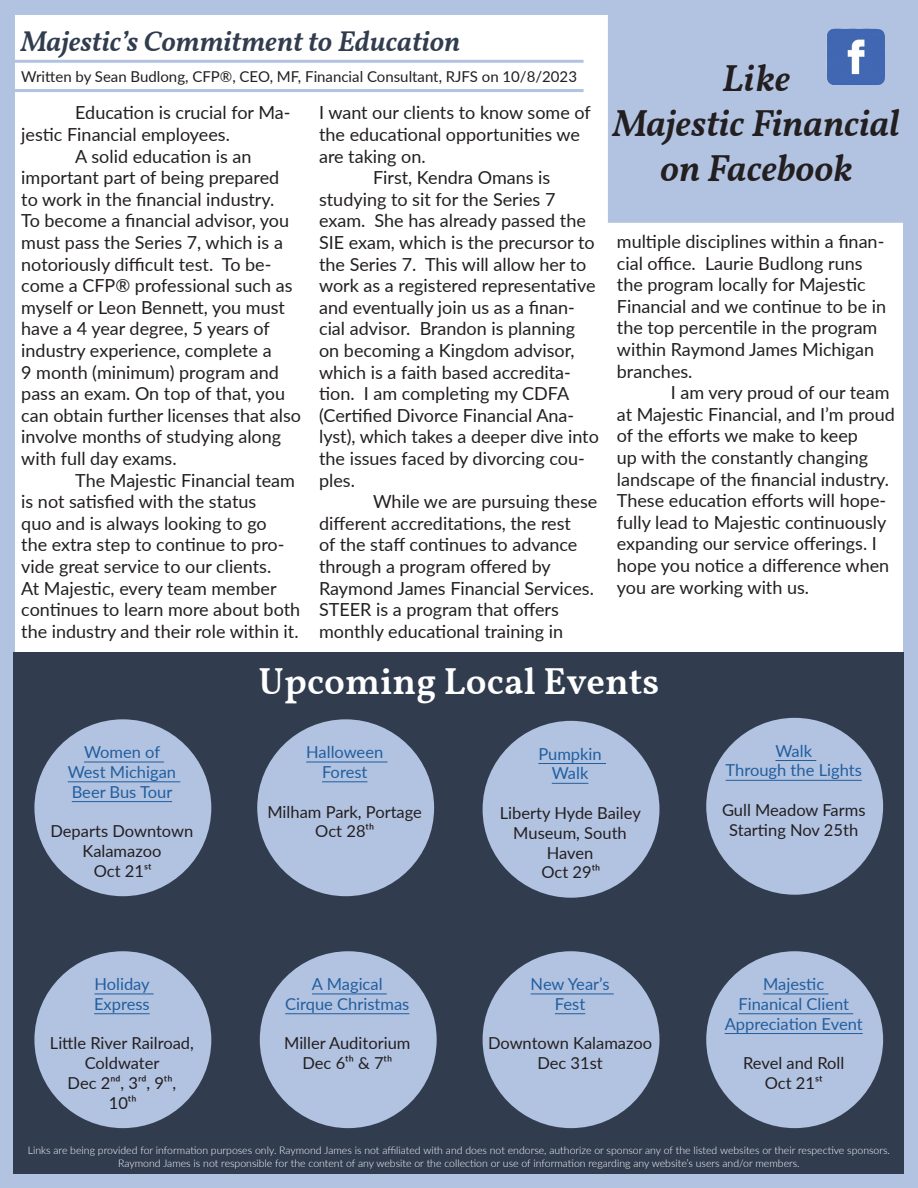
<style>
.page{position:relative;width:918px;height:1188px;background:#fff}
.page>*{position:absolute;margin:0;border:0;box-sizing:border-box;transform-origin:0 0}
.t1{font:italic 600 37.5px/45px "Vollkorn";color:#231f20;text-align:center}
.t2{font:600 37.5px "Vollkorn";color:#fff}
.t3{font:italic 600 28.5px "Vollkorn";color:#313c4f}
.t4{font:18px/21.6px "Lato";color:#231f20}
.t5{font:16.5px/19.8px "Lato";color:#231f20;text-align:center}
.t6{font:16.5px/19.8px "Lato";color:#215e9f;text-align:center}
.t7{font:15px "Lato";color:#231f20}
.Recipe_Text{font:300 10.5px/12.6px "Lato";color:#fff;text-align:center}
</style>
<div class="page">
<div style="left:0;top:0;width:918px;height:1188px;border:15px solid #b2c3e1"></div>
<svg style="left:0;top:0;width:1px;height:1188px"></svg>
<div style="left:13px;top:652px;width:891px;height:522px;background:#313c4f"></div>
<hr style="left:11px;top:60px;width:573px;height:3px;background:#b2c3e1">
<hr style="left:11px;top:89px;width:573px;height:3px;background:#b2c3e1">
<div style="left:609px;top:16px;width:294px;height:205px;background:#b2c3e1"></div>
<div style="left:608px;top:14px;width:297px;height:209px;border:3px solid #b2c3e1"></div>
<img style="left:827px;top:28px;width:58px;height:57px">
<div style="left:483px;top:951px;width:176px;height:177px;background:#b2c3e1;border-radius:50%"></div>
<hr style="left:531px;top:994px;width:83px;height:1px;background:#215e9f">
<hr style="left:555px;top:1013px;width:30px;height:1px;background:#215e9f">
<div style="left:706px;top:951px;width:177px;height:177px;background:#b2c3e1;border-radius:50%"></div>
<hr style="left:763px;top:994px;width:66px;height:1px;background:#215e9f">
<hr style="left:738px;top:1013px;width:115px;height:1px;background:#215e9f">
<hr style="left:725px;top:1033px;width:138px;height:1px;background:#215e9f">
<div style="left:260px;top:951px;width:177px;height:177px;background:#b2c3e1;border-radius:50%"></div>
<hr style="left:312px;top:994px;width:75px;height:1px;background:#215e9f">
<hr style="left:285px;top:1013px;width:124px;height:1px;background:#215e9f">
<div style="left:34px;top:951px;width:177px;height:177px;background:#b2c3e1;border-radius:50%"></div>
<hr style="left:94px;top:994px;width:60px;height:1px;background:#215e9f">
<hr style="left:94px;top:1013px;width:56px;height:1px;background:#215e9f">
<div style="left:34px;top:719px;width:177px;height:177px;background:#b2c3e1;border-radius:50%"></div>
<hr style="left:84px;top:762px;width:80px;height:1px;background:#215e9f">
<hr style="left:68px;top:781px;width:112px;height:1px;background:#215e9f">
<hr style="left:72px;top:801px;width:100px;height:1px;background:#215e9f">
<div style="left:257px;top:719px;width:177px;height:177px;background:#b2c3e1;border-radius:50%"></div>
<hr style="left:306px;top:762px;width:81px;height:1px;background:#215e9f">
<hr style="left:322px;top:781px;width:45px;height:1px;background:#215e9f">
<div style="left:483px;top:721px;width:176px;height:177px;background:#b2c3e1;border-radius:50%"></div>
<hr style="left:538px;top:763px;width:68px;height:1px;background:#215e9f">
<hr style="left:552px;top:783px;width:36px;height:1px;background:#215e9f">
<div style="left:706px;top:718px;width:177px;height:177px;background:#b2c3e1;border-radius:50%"></div>
<hr style="left:775px;top:760px;width:41px;height:1px;background:#215e9f">
<hr style="left:726px;top:780px;width:136px;height:1px;background:#215e9f">
<p class="t3" style="left:21px;top:20px;width:441px">Majestic’s Commitment to Education</p>
<p class="t7" style="left:21px;top:66px;width:557px">Written by Sean Budlong, CFP®, CEO, MF, Financial Consultant, RJFS on 10/8/2023</p>
<p class="t4" style="left:21px;top:101px;width:271px;text-indent:54px">Education is crucial for Ma&shy;jestic Financial employees.</p>
<p class="t4" style="left:21px;top:144px;width:281px;text-indent:54px">A solid education is an important part of being prepared<br>to work in the financial industry.<br>To become a financial advisor, you must pass the Series 7, which is a notoriously difficult test. To be&shy;come a CFP® professional such as myself or Leon Bennett, you must have a 4 year degree, 5 years of industry experience, complete a<br>9 month (minimum) program and pass an exam. On top of that, you can obtain further licenses that also involve months of studying along with full day exams.</p>
<p class="t4" style="left:21px;top:468px;width:280px;text-indent:54px">The Majestic Financial team is not satisfied with the status<br>quo and is always looking to go<br>the extra step to continue to pro&shy;vide great service to our clients.<br>At Majestic, every team member continues to learn more about both the industry and their role within it.</p>
<p class="t4" style="left:319px;top:101px;width:273px">I want our clients to know some of the educational opportunities we are taking on.</p>
<p class="t4" style="left:319px;top:166px;width:281px;text-indent:54px">First, Kendra Omans is studying to sit for the Series 7 exam. She has already passed the<br>SIE exam, which is the precursor to the Series 7. This will allow her to work as a registered representative and eventually join us as a finan&shy;cial advisor. Brandon is planning on becoming a Kingdom advisor, which is a faith based accredita&shy;tion. I am completing my CDFA (Certified Divorce Financial Ana&shy;lyst), which takes a deeper dive into the issues faced by divorcing cou&shy;ples.</p>
<p class="t4" style="left:319px;top:490px;width:280px;text-indent:54px">While we are pursuing these different accreditations, the rest<br>of the staff continues to advance through a program offered by<br>Raymond James Financial Services.<br>STEER is a program that offers monthly educational training in</p>
<p class="t1" style="left:722px;top:54px;width:70px">Like</p>
<p class="t1" style="left:613px;top:99px;width:288px">Majestic Financial on Facebook</p>
<p class="t4" style="left:617px;top:230px;width:271px">multiple disciplines within a finan&shy;cial office. Laurie Budlong runs the program locally for Majestic<br>Financial and we continue to be in the top percentile in the program within Raymond James Michigan branches.</p>
<p class="t4" style="left:617px;top:381px;width:280px;text-indent:54px">I am very proud of our team at Majestic Financial, and I’m proud of the efforts we make to keep<br>up with the constantly changing landscape of the financial industry.<br>These education efforts will hope&shy;fully lead to Majestic continuously expanding our service offerings. I hope you notice a difference when you are working with us.</p>
<p class="t6" style="left:68px;top:742px;width:110px">Women of<br>West Michigan<br>Beer Bus Tour</p>
<p class="t5" style="left:51px;top:821px;width:144px">Departs Downtown<br>Kalamazoo</p>
<p class="t5" style="left:94px;top:860px;width:59px">Oct 21st</p>
<p class="t6" style="left:94px;top:974px;width:57px;text-align:left">Holiday<br>Express</p>
<p class="t5" style="left:50px;top:1033px;width:146px">Little River Railroad,<br>Coldwater</p>
<p class="t5" style="left:68px;top:1073px;width:110px">Dec 2nd, 3rd, 9th,<br>10th</p>
<p class="t2" style="left:259px;top:653px;width:402px">Upcoming Local Events</p>
<p class="t6" style="left:306px;top:742px;width:79px">Halloween<br>Forest</p>
<p class="t5" style="left:267px;top:801px;width:156px">Milham Park, Portage</p>
<p class="t5" style="left:315px;top:821px;width:60px">Oct 28th</p>
<p class="t6" style="left:285px;top:974px;width:126px">A Magical<br>Cirque Christmas</p>
<p class="t5" style="left:284px;top:1033px;width:128px">Miller Auditorium</p>
<p class="t5" style="left:302px;top:1053px;width:91px">Dec 6th &amp; 7th</p>
<p class="t6" style="left:538px;top:743px;width:65px">Pumpkin<br>Walk</p>
<p class="t5" style="left:500px;top:802px;width:143px">Liberty Hyde Bailey<br>Museum, South<br>Haven</p>
<p class="t5" style="left:541px;top:862px;width:60px">Oct 29th</p>
<p class="t6" style="left:531px;top:974px;width:80px">New Year’s<br>Fest</p>
<p class="t5" style="left:488px;top:1033px;width:166px">Downtown Kalamazoo</p>
<p class="t5" style="left:537px;top:1053px;width:67px">Dec 31st</p>
<p class="t6" style="left:726px;top:740px;width:138px">Walk<br>Through the Lights</p>
<p class="t5" style="left:722px;top:799px;width:145px">Gull Meadow Farms</p>
<p class="t5" style="left:729px;top:819px;width:130px">Starting Nov 25th</p>
<p class="t6" style="left:763px;top:974px;width:63px">Majestic</p>
<p class="t6" style="left:725px;top:993px;width:140px">Finanical Client<br>Appreciation Event</p>
<p class="t5" style="left:743px;top:1053px;width:103px">Revel and Roll</p>
<p class="t5" style="left:765px;top:1073px;width:59px">Oct 21st</p>
<p class="Recipe_Text" style="left:28px;top:1144px;width:864px">Links are being provided for information purposes only. Raymond James is not affiliated with and does not endorse, authorize or sponsor any of the listed websites or their respective sponsors.<br>Raymond James is not responsible for the content of any website or the collection or use of information regarding any website’s users and/or members.</p>
</div>
